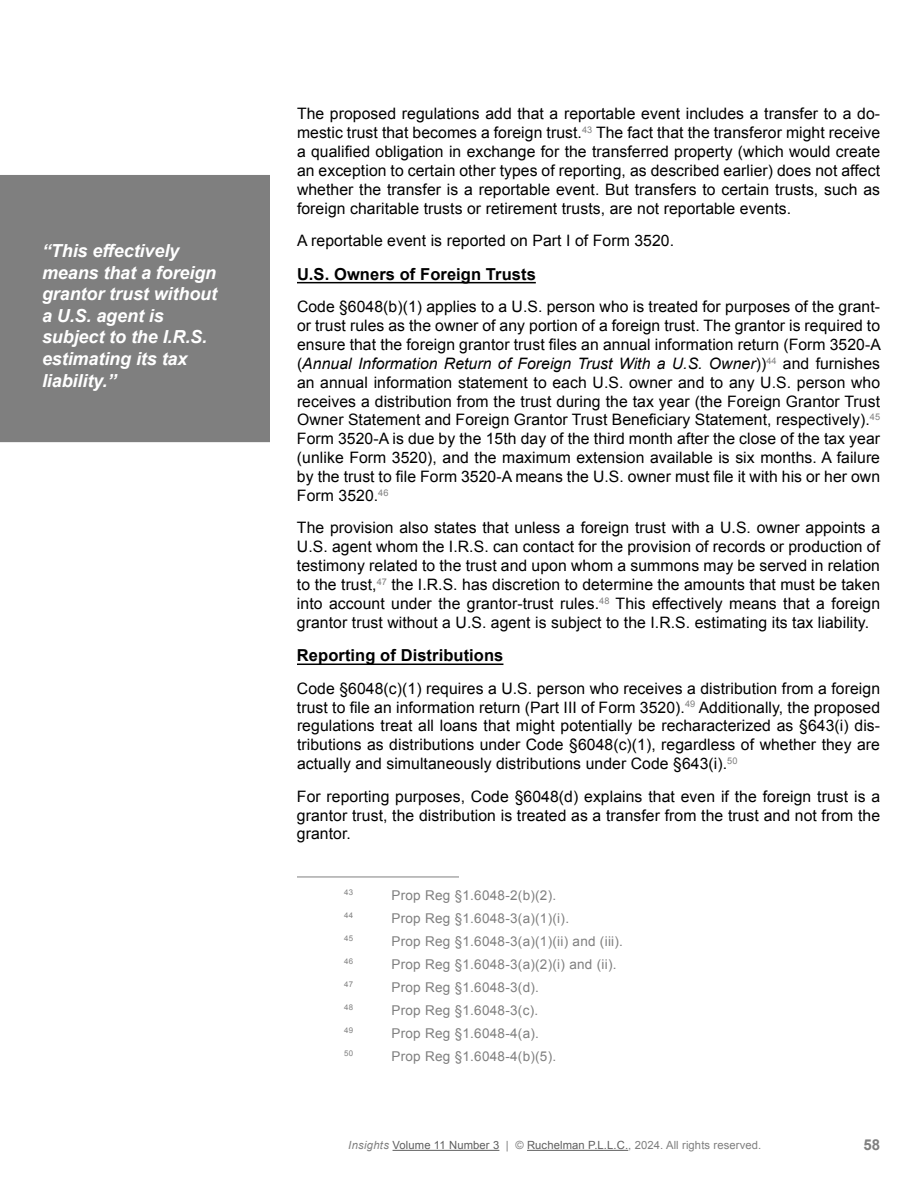
<style>
.page{position:relative;width:918px;height:1188px;background:#fff}
.page>*{position:absolute;margin:0;border:0;box-sizing:border-box;transform-origin:0 0}
.t1{font:italic 700 18px/21.6px "Arial";letter-spacing:-.005em;color:#fff}
.t2{font:700 16.5px "Arial";letter-spacing:.005em;color:#000}
.t3{font:15.75px/18.9px "Arial";letter-spacing:.005em;color:#000;text-align:justify}
.t4{font:700 15px "Arial";color:#7f7f7f}
.t5{font:13.5px "Arial";letter-spacing:.02em;color:#7f7f7f}
.t6{font:11.25px "Arial";letter-spacing:.01em;color:#5f5f5f}
.t7{font:7.8px "Arial";letter-spacing:.02em;color:#7f7f7f}
.s1{font-style:italic}
.s2{font-style:italic;color:#7f7f7f}
.s3{color:#7f7f7f}
</style>
<div class="page">
<hr style="left:393px;top:1150px;width:106px;height:1px;background:#5f5f5f">
<hr style="left:527px;top:1150px;width:101px;height:1px;background:#5f5f5f">
<hr style="left:297px;top:282px;width:239px;height:1px;background:#000">
<hr style="left:297px;top:664px;width:206px;height:1px;background:#000">
<hr style="left:297px;top:877px;width:162px;height:1px;background:#7f7f7f">
<div style="left:0;top:175px;width:270px;height:267px;background:#7f7f7f"></div>
<p class="t1" style="left:42px;top:241px;width:177px">“This effectively means that a foreign grantor trust without a U.S. agent is subject to the I.R.S. estimating its tax liability.”</p>
<p class="t3" style="left:297px;top:105px;width:585px">The proposed regulations add that a reportable event includes a transfer to a do&shy;mestic trust that becomes a foreign trust.<sup>43</sup> The fact that the transferor might receive a qualified obligation in exchange for the transferred property (which would create an exception to certain other types of reporting, as described earlier) does not affect whether the transfer is a reportable event. But transfers to certain trusts, such as foreign charitable trusts or retirement trusts, are not reportable events.</p>
<p class="t3" style="left:297px;top:232px;width:379px">A reportable event is reported on Part I of Form 3520.</p>
<p class="t2" style="left:297px;top:263px;width:240px">U.S. Owners of Foreign Trusts</p>
<p class="t3" style="left:297px;top:297px;width:585px">Code §6048(b)(1) applies to a U.S. person who is treated for purposes of the grant&shy;or trust rules as the owner of any portion of a foreign trust. The grantor is required to ensure that the foreign grantor trust files an annual information return (Form 3520-A (<span class="s1">Annual Information Return of Foreign Trust With a U.S. Owner</span>))<sup>44</sup> and furnishes an annual information statement to each U.S. owner and to any U.S. person who receives a distribution from the trust during the tax year (the Foreign Grantor Trust Owner Statement and Foreign Grantor Trust Beneficiary Statement, respectively).<sup>45<br></sup>Form 3520-A is due by the 15th day of the third month after the close of the tax year (unlike Form 3520), and the maximum extension available is six months. A failure by the trust to file Form 3520-A means the U.S. owner must file it with his or her own Form 3520.<sup>46</sup></p>
<p class="t3" style="left:297px;top:519px;width:585px">The provision also states that unless a foreign trust with a U.S. owner appoints a U.S. agent whom the I.R.S. can contact for the provision of records or production of testimony related to the trust and upon whom a summons may be served in relation to the trust,<sup>47</sup> the I.R.S. has discretion to determine the amounts that must be taken into account under the grantor-trust rules.<sup>48</sup> This effectively means that a foreign grantor trust without a U.S. agent is subject to the I.R.S. estimating its tax liability.</p>
<p class="t2" style="left:297px;top:645px;width:208px">Reporting of Distributions</p>
<p class="t3" style="left:297px;top:679px;width:585px">Code §6048(c)(1) requires a U.S. person who receives a distribution from a foreign trust to file an information return (Part III of Form 3520).<sup>49</sup> Additionally, the proposed regulations treat all loans that might potentially be recharacterized as §643(i) dis&shy;tributions as distributions under Code §6048(c)(1), regardless of whether they are actually and simultaneously distributions under Code §643(i).<sup>50</sup></p>
<p class="t3" style="left:297px;top:787px;width:585px">For reporting purposes, Code §6048(d) explains that even if the foreign trust is a grantor trust, the distribution is treated as a transfer from the trust and not from the grantor.</p>
<p class="t7" style="left:344px;top:888px;width:10px">43</p>
<p class="t5" style="left:391px;top:886px;width:166px">Prop Reg §1.6048-2(b)(2).</p>
<p class="t7" style="left:344px;top:911px;width:10px">44</p>
<p class="t5" style="left:391px;top:909px;width:179px">Prop Reg §1.6048-3(a)(1)(i).</p>
<p class="t7" style="left:344px;top:933px;width:10px">45</p>
<p class="t5" style="left:391px;top:932px;width:233px">Prop Reg §1.6048-3(a)(1)(ii) and (iii).</p>
<p class="t7" style="left:344px;top:956px;width:10px">46</p>
<p class="t5" style="left:391px;top:955px;width:227px">Prop Reg §1.6048-3(a)(2)(i) and (ii).</p>
<p class="t7" style="left:344px;top:979px;width:10px">47</p>
<p class="t5" style="left:391px;top:978px;width:149px">Prop Reg §1.6048-3(d).</p>
<p class="t7" style="left:344px;top:1002px;width:10px">48</p>
<p class="t5" style="left:391px;top:1001px;width:148px">Prop Reg §1.6048-3(c).</p>
<p class="t7" style="left:344px;top:1025px;width:10px">49</p>
<p class="t5" style="left:391px;top:1024px;width:149px">Prop Reg §1.6048-4(a).</p>
<p class="t7" style="left:344px;top:1048px;width:10px">50</p>
<p class="t5" style="left:391px;top:1047px;width:166px">Prop Reg §1.6048-4(b)(5).</p>
<p class="t6" style="left:348px;top:1138px;width:415px"><span class="s2">Insights</span> Volume 11 Number 3 <span class="s3">| ©</span> Ruchelman P.L.L.C.<span class="s3">, 2024. All rights reserved.</span></p>
<p class="t4" style="left:863px;top:1135px;width:18px">58</p>
</div>
